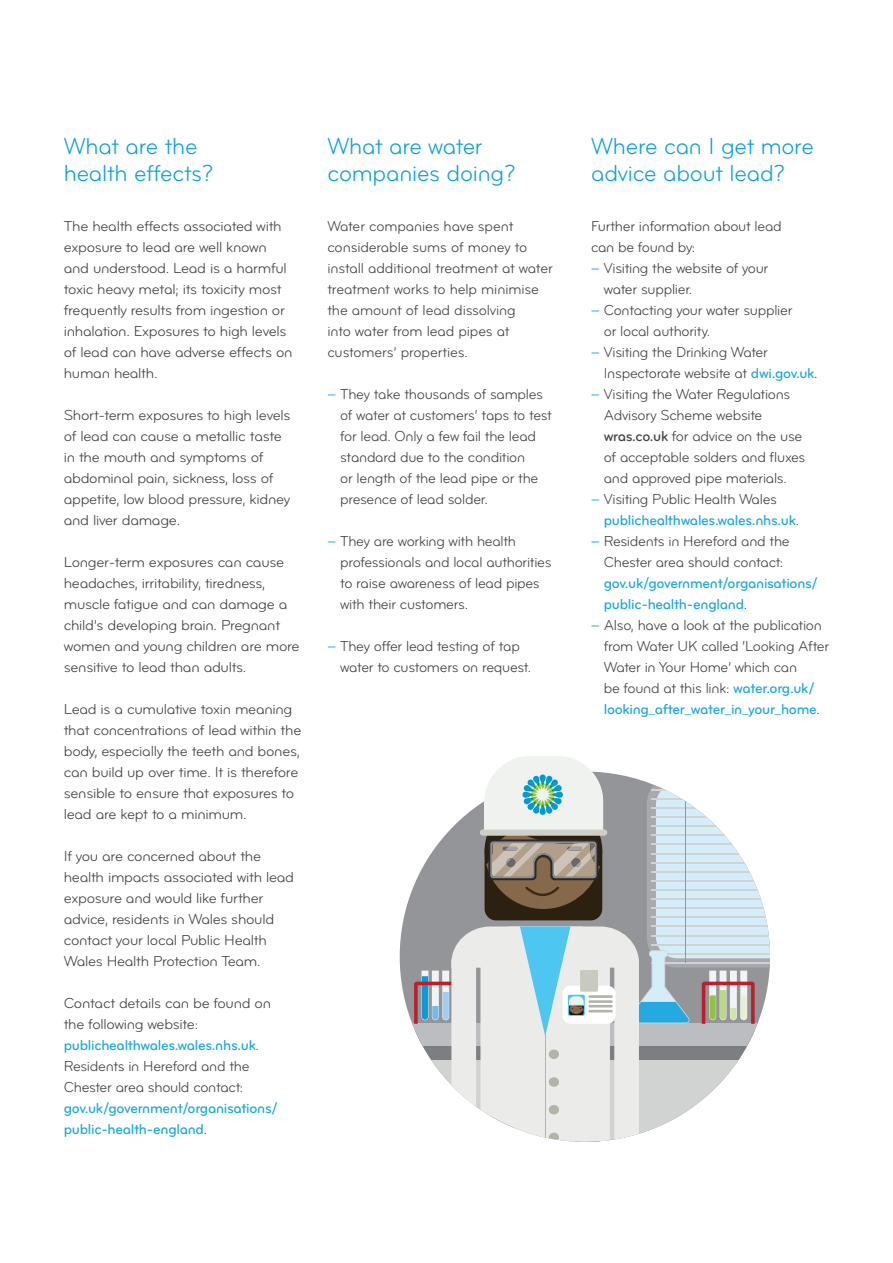
<style>
.page{position:relative;width:893px;height:1263px;background:#fff}
.page>*{position:absolute;margin:0;border:0;box-sizing:border-box;transform-origin:0 0}
._02_Para_Head{font:24px/27px "Bryant Pro Regular Alternate";letter-spacing:-.01em;color:#0ca0dc}
._03_text{font:15px/21px "Bryant Pro Regular Alternate";letter-spacing:-.02em;color:#3e3e3f}
._03_text-2{font:15px/21px "Bryant Pro Medium Alternate";letter-spacing:-.02em;color:#1ba7df}
._04_bullets{font:15px/21px "Bryant Pro Regular Alternate";letter-spacing:-.01em;color:#3e3e3f}
.s1{font-family:"Bryant Pro Medium Alternate";color:#1ba7df}
.s2{font-family:"Bryant Pro Regular Alternate";color:#3e3e3f}
.s3{font-family:"Myriad Pro";color:#1ba7df}
.s4{font-family:"Bryant Pro Medium Alternate"}
.s5{font-family:"Myriad Pro"}
</style>
<div class="page">
<svg style="left:400px;top:886px;width:14px;height:138px;fill:#939598"></svg>
<svg style="left:414px;top:756px;width:356px;height:386px"></svg>
<p class="_02_Para_Head" style="left:64px;top:133px;width:151px">What are the health effects?</p>
<p class="_03_text" style="left:64px;top:216px;width:230px">The health effects associated with exposure to lead are well known and understood. Lead is a harmful toxic heavy metal; its toxicity most frequently results from ingestion or inhalation. Exposures to high levels of lead can have adverse effects on human health.</p>
<p class="_03_text" style="left:64px;top:405px;width:228px">Short-term exposures to high levels of lead can cause a metallic taste in the mouth and symptoms of abdominal pain, sickness, loss of appetite, low blood pressure, kidney and liver damage.</p>
<p class="_03_text" style="left:64px;top:552px;width:237px">Longer-term exposures can cause headaches, irritability, tiredness, muscle fatigue and can damage a child’s developing brain. Pregnant women and young children are more sensitive to lead than adults.</p>
<p class="_03_text" style="left:64px;top:699px;width:239px">Lead is a cumulative toxin meaning that concentrations of lead within the body, especially the teeth and bones, can build up over time. It is therefore sensible to ensure that exposures to lead are kept to a minimum.</p>
<p class="_03_text" style="left:64px;top:846px;width:232px">If you are concerned about the health impacts associated with lead exposure and would like further advice, residents in Wales should contact your local Public Health<br>Wales Health Protection Team.</p>
<p class="_04_bullets" style="left:64px;top:993px;width:209px">Contact details can be found on the following website: <span class="s1">publichealthwales.wales.nhs.uk</span>.</p>
<p class="_03_text-2" style="left:64px;top:1056px;width:216px"><span class="s2">Residents in Hereford and the<br>Chester area should contact: </span>gov.uk/government/organisations/ public-health-england<span class="s2">.</span></p>
<p class="_02_Para_Head" style="left:327px;top:133px;width:190px">What are water companies doing?</p>
<p class="_04_bullets" style="left:327px;top:216px;width:227px">Water companies have spent considerable sums of money to install additional treatment at water treatment works to help minimise the amount of lead dissolving<br>into water from lead pipes at customers’ properties.</p>
<p class="_03_text" style="left:340px;top:384px;width:213px;text-indent:-13px"><span class="s3">−</span> They take thousands of samples of water at customers’ taps to test for lead. Only a few fail the lead standard due to the condition<br>or length of the lead pipe or the presence of lead solder.</p>
<p class="_03_text" style="left:340px;top:531px;width:213px;text-indent:-13px"><span class="s3">−</span> They are working with health professionals and local authorities to raise awareness of lead pipes with their customers.</p>
<p class="_03_text" style="left:340px;top:636px;width:192px;text-indent:-13px"><span class="s3">−</span> They offer lead testing of tap water to customers on request.</p>
<p class="_02_Para_Head" style="left:591px;top:133px;width:224px">Where can I get more advice about lead?</p>
<p class="_03_text" style="left:591px;top:216px;width:192px">Further information about lead can be found by:</p>
<p class="_03_text" style="left:604px;top:258px;width:166px;text-indent:-13px"><span class="s3">−</span> Visiting the website of your water supplier.</p>
<p class="_03_text" style="left:604px;top:300px;width:190px;text-indent:-13px"><span class="s3">−</span> Contacting your water supplier or local authority.</p>
<p class="_03_text" style="left:604px;top:342px;width:215px;text-indent:-13px"><span class="s3">−</span> Visiting the Drinking Water<br>Inspectorate website at <span class="s1">dwi.gov.uk</span>.</p>
<p class="_03_text" style="left:604px;top:384px;width:203px;text-indent:-13px"><span class="s3">−</span> Visiting the Water Regulations<br>Advisory Scheme website <span class="s4">wras.co.uk</span> for advice on the use of acceptable solders and fluxes and approved pipe materials.</p>
<p class="_03_text-2" style="left:604px;top:489px;width:197px;text-indent:-13px"><span class="s5">−</span> <span class="s2">Visiting Public Health Wales </span>publichealthwales.wales.nhs.uk<span class="s2">.</span></p>
<p class="_03_text-2" style="left:604px;top:531px;width:216px;text-indent:-13px"><span class="s5">−</span> <span class="s2">Residents in Hereford and the<br>Chester area should contact: </span>gov.uk/government/organisations/ public-health-england<span class="s2">.</span></p>
<p class="_03_text" style="left:604px;top:615px;width:227px;text-indent:-13px"><span class="s3">−</span> Also, have a look at the publication from Water UK called ‘Looking After Water in Your Home’ which can<br>be found at this link: <span class="s1">water.org.uk/ looking_after_water_in_your_home</span>.</p>
</div>
